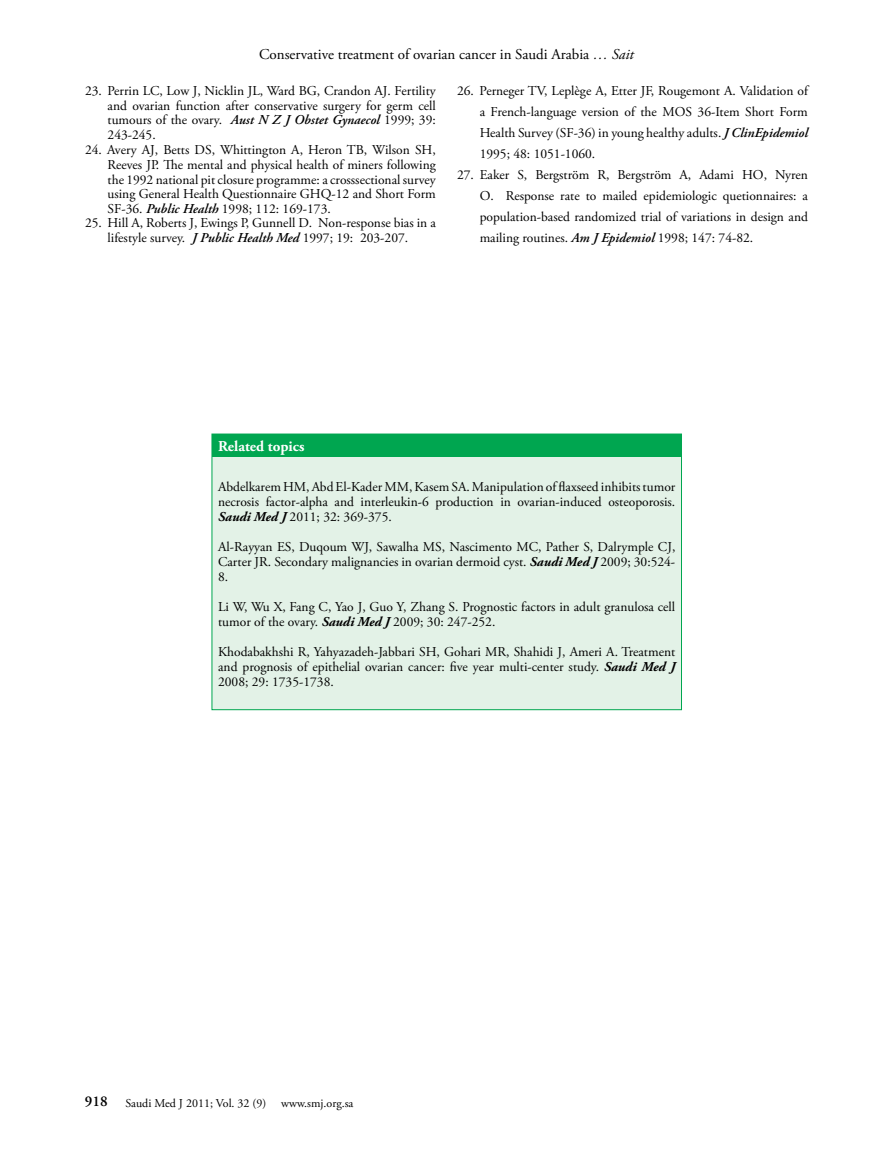
<style>
.page{position:relative;width:893px;height:1149px;background:#fff}
.page>*{position:absolute;margin:0;border:0;box-sizing:border-box;transform-origin:0 0}
.t1{font:15px "Adobe Garamond Pro";color:#000}
.t2{font:700 15px "Adobe Garamond Pro";color:#fff}
.t3{font:600 15px "Adobe Garamond Pro";color:#000}
.t4{font:13.5px/14.7px "Adobe Garamond Pro";color:#000;text-align:justify}
.t5{font:12px "Adobe Garamond Pro";color:#000}
.s1{font-style:italic}
.s2{font-weight:600;font-style:italic}
.s3{font-weight:700;font-style:italic}
</style>
<div class="page">
<div style="left:212px;top:434px;width:469px;height:23px;background:#00a650"></div>
<div style="left:212px;top:457px;width:469px;height:252px;background:#e3f2e7"></div>
<div style="left:212px;top:433px;width:470px;height:276px;border:1px solid #00a650"></div>
<p class="t1" style="left:259px;top:45px;width:376px">Conservative treatment of ovarian cancer in Saudi Arabia <span class="s1">… Sait</span></p>
<p class="t4" style="left:108px;top:84px;width:330px;text-indent:-23px">23. Perrin LC, Low J, Nicklin JL, Ward BG, Crandon AJ. Fertility and ovarian function after conservative surgery for germ cell tumours of the ovary. <span class="s2">Aust N Z J Obstet Gynaecol</span> 1999; 39:<br>243-245.</p>
<p class="t4" style="left:108px;top:143px;width:330px;text-indent:-23px">24. Avery AJ, Betts DS, Whittington A, Heron TB, Wilson SH, Reeves JP. The mental and physical health of miners following the 1992 national pit closure programme: a crosssectional survey using General Health Questionnaire GHQ-12 and Short Form SF-36. <span class="s2">Public Health</span> 1998; 112: 169-173.</p>
<p class="t4" style="left:85px;top:216px;width:352px;text-align:center">25. Hill A, Roberts J, Ewings P, Gunnell D. Non-response bias in a lifestyle survey. <span class="s2">J Public Health Med</span> 1997; 19: 203-207.</p>
<p class="t4" style="left:480px;top:81px;width:330px;line-height:21px;text-indent:-23px">26. Perneger TV, Leplège A, Etter JF, Rougemont A. Validation of a French-language version of the MOS 36-Item Short Form Health Survey (SF-36) in young healthy adults. <span class="s2">J ClinEpidemiol </span>1995; 48: 1051-1060.</p>
<p class="t4" style="left:480px;top:164px;width:330px;line-height:21px;text-indent:-23px">27. Eaker S, Bergström R, Bergström A, Adami HO, Nyren O. Response rate to mailed epidemiologic quetionnaires: a population-based randomized trial of variations in design and mailing routines. <span class="s2">Am J Epidemiol</span> 1998; 147: 74-82.</p>
<p class="t2" style="left:218px;top:437px;width:88px">Related topics</p>
<p class="t4" style="left:218px;top:479px;width:459px">Abdelkarem HM, Abd El-Kader MM, Kasem SA. Manipulation of flaxseed inhibits tumor necrosis factor-alpha and interleukin-6 production in ovarian-induced osteoporosis.<br><span class="s3">Saudi Med J</span> 2011; 32: 369-375.</p>
<p class="t4" style="left:218px;top:539px;width:459px">Al-Rayyan ES, Duqoum WJ, Sawalha MS, Nascimento MC, Pather S, Dalrymple CJ, Carter JR. Secondary malignancies in ovarian dermoid cyst. <span class="s3">Saudi Med J</span> 2009; 30:524- 8.</p>
<p class="t4" style="left:218px;top:599px;width:459px">Li W, Wu X, Fang C, Yao J, Guo Y, Zhang S. Prognostic factors in adult granulosa cell tumor of the ovary. <span class="s3">Saudi Med J</span> 2009; 30: 247-252.</p>
<p class="t4" style="left:218px;top:644px;width:459px">Khodabakhshi R, Yahyazadeh-Jabbari SH, Gohari MR, Shahidi J, Ameri A. Treatment and prognosis of epithelial ovarian cancer: five year multi-center study. <span class="s3">Saudi Med J </span>2008; 29: 1735-1738.</p>
<p class="t3" style="left:85px;top:1092px;width:24px">918</p>
<p class="t5" style="left:126px;top:1095px;width:142px">Saudi Med J 2011; Vol. 32 (9)</p>
<p class="t5" style="left:281px;top:1095px;width:74px">www.smj.org.sa</p>
</div>
